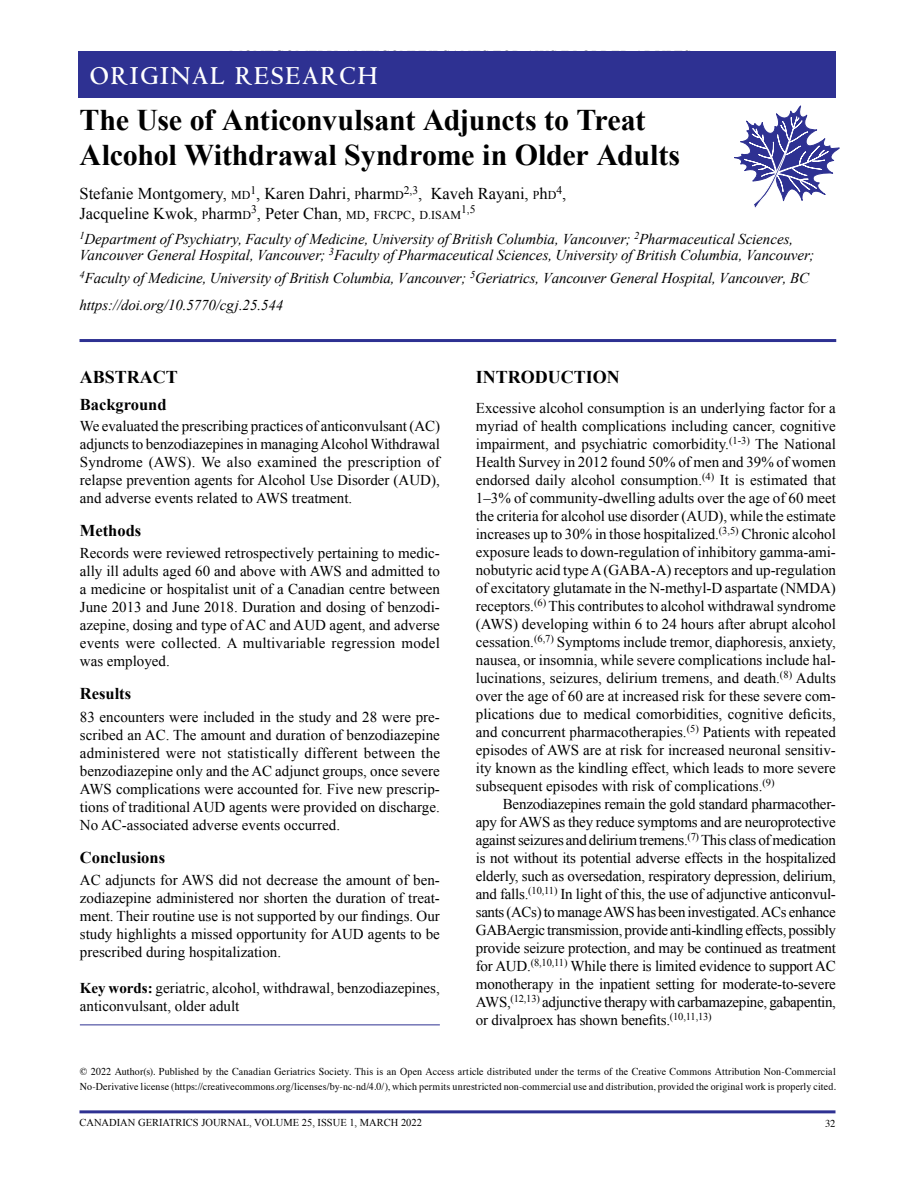
<style>
.page{position:relative;width:918px;height:1188px;background:#fff}
.page>*{position:absolute;margin:0;border:0;box-sizing:border-box;transform-origin:0 0}
.OpenPg_Destinations{font:700 30px/34.5px "Times New Roman";letter-spacing:-.01em;color:#000}
.t1{font:700 27px "Centaur";letter-spacing:.075em;color:#fff;scale:.96 1}
.HeadingLevel1{font:700 18px "Times New Roman";color:#000}
.OpenPg_Destinations-2{font:16.5px "Times New Roman";color:#000}
.HeadingLevel2{font:700 16.5px "Times New Roman";color:#000}
.BodyText_NoIndent{font:15px/18px "Times New Roman";color:#000;text-align:justify}
.BodyText_Indent{font:15px/18px "Times New Roman";letter-spacing:-.015em;color:#000;text-align:justify}
.OpenPg_Destinations-3{font:italic 15px/16px "Times New Roman";letter-spacing:-.01em;color:#000}
.KeyWord_RuleBelow{font:15px/18px "Times New Roman";color:#000}
.OpenPg_Destinations-4{font:11.55px "Times New Roman";color:#000}
.t2{font:10.5px/15px "Times";letter-spacing:.015em;color:#000;scale:.95 1}
.t3{font:10.5px "Times New Roman";color:#000}
.t4{font:10.5px "Times";letter-spacing:.015em;color:#000}
.s1{font-size:12px}
.s2{font-size:16.5px}
.s3{font-weight:700}
</style>
<div class="page">
<hr style="left:80px;top:1110px;width:756px;height:3px;background:#2e3192">
<div style="left:78px;top:51px;width:758px;height:46px;background:#2e3192"></div>
<hr style="left:80px;top:1025px;width:360px;height:1px;background:#2e3192">
<hr style="left:80px;top:339px;width:756px;height:3px;background:#2e3192">
<svg style="left:734px;top:105px;width:106px;height:103px"></svg>
<p class="t1" style="left:90px;top:61px;width:301px">ORIGINAL RESEARCH</p>
<p class="OpenPg_Destinations" style="left:80px;top:102px;width:602px">The Use of Anticonvulsant Adjuncts to Treat<br>Alcohol Withdrawal Syndrome in Older Adults</p>
<p class="OpenPg_Destinations-2" style="left:80px;top:183px;width:478px">Stefanie Montgomery, <span class="s1">MD</span><sup>1</sup>, Karen Dahri, <span class="s1">P</span>harm<span class="s1">D</span><sup>2,3</sup>, Kaveh Rayani, <span class="s1">P</span>h<span class="s1">D</span></p>
<p class="OpenPg_Destinations-4" style="left:556px;top:182px;width:11px">4<span class="s2">,</span></p>
<p class="OpenPg_Destinations-2" style="left:79px;top:202px;width:383px">Jacqueline Kwok, <span class="s1">P</span>harm<span class="s1">D</span><sup>3</sup>, Peter Chan, <span class="s1">MD</span>, <span class="s1">FRCPC</span>, <span class="s1">D.ISAM</span></p>
<p class="OpenPg_Destinations-4" style="left:461px;top:202px;width:16px">1,5</p>
<p class="OpenPg_Destinations-3" style="left:80px;top:230px;width:736px"><sup>1</sup>Department of Psychiatry, Faculty of Medicine, University of British Columbia, Vancouver; <sup>2</sup>Pharmaceutical Sciences,<br>Vancouver General Hospital, Vancouver; <sup>3</sup>Faculty of Pharmaceutical Sciences, University of British Columbia, Vancouver;</p>
<p class="OpenPg_Destinations-3" style="left:80px;top:263px;width:731px;line-height:27.8px"><sup>4</sup>Faculty of Medicine, University of British Columbia, Vancouver; <sup>5</sup>Geriatrics, Vancouver General Hospital, Vancouver, BC https://doi.org/10.5770/cgj.25.544</p>
<p class="HeadingLevel1" style="left:80px;top:364px;width:100px">ABSTRACT</p>
<p class="HeadingLevel2" style="left:80px;top:393px;width:88px">Background</p>
<p class="BodyText_NoIndent" style="left:80px;top:416px;width:362px">We evaluated the prescribing practices of anticonvulsant (AC) adjuncts to benzodiazepines in managing Alcohol Withdrawal Syndrome (AWS). We also examined the prescription of relapse prevention agents for Alcohol Use Disorder (AUD), and adverse events related to AWS treatment.</p>
<p class="HeadingLevel2" style="left:80px;top:519px;width:63px">Methods</p>
<p class="BodyText_NoIndent" style="left:80px;top:544px;width:362px">Records were reviewed retrospectively pertaining to medic&shy;ally ill adults aged 60 and above with AWS and admitted to a medicine or hospitalist unit of a Canadian centre between June 2013 and June 2018. Duration and dosing of benzodi&shy;azepine, dosing and type of AC and AUD agent, and adverse events were collected. A multivariable regression model was employed.</p>
<p class="HeadingLevel2" style="left:80px;top:682px;width:53px">Results</p>
<p class="BodyText_NoIndent" style="left:80px;top:707px;width:362px">83 encounters were included in the study and 28 were pre&shy;scribed an AC. The amount and duration of benzodiazepine administered were not statistically different between the benzodiazepine only and the AC adjunct groups, once severe AWS complications were accounted for. Five new prescrip&shy;tions of traditional AUD agents were provided on discharge.<br>No AC-associated adverse events occurred.</p>
<p class="HeadingLevel2" style="left:80px;top:846px;width:87px">Conclusions</p>
<p class="BodyText_NoIndent" style="left:80px;top:871px;width:362px">AC adjuncts for AWS did not decrease the amount of ben&shy;zodiazepine administered nor shorten the duration of treat&shy;ment. Their routine use is not supported by our findings. Our study highlights a missed opportunity for AUD agents to be prescribed during hospitalization.</p>
<p class="KeyWord_RuleBelow" style="left:80px;top:979px;width:362px"><span class="s3">Key words:</span> geriatric, alcohol, withdrawal, benzodiazepines, anticonvulsant, older adult</p>
<p class="HeadingLevel1" style="left:476px;top:364px;width:145px">INTRODUCTION</p>
<p class="BodyText_NoIndent" style="left:476px;top:398px;width:362px">Excessive alcohol consumption is an underlying factor for a myriad of health complications including cancer, cognitive impairment, and psychiatric comorbidity.<sup>(1-3)</sup> The National Health Survey in 2012 found 50% of men and 39% of women endorsed daily alcohol consumption.<sup>(4)</sup> It is estimated that 1–3% of community-dwelling adults over the age of 60 meet the criteria for alcohol use disorder (AUD), while the estimate increases up to 30% in those hospitalized.<sup>(3,5)</sup> Chronic alcohol exposure leads to down-regulation of inhibitory gamma-ami&shy;nobutyric acid type A (GABA-A) receptors and up-regulation of excitatory glutamate in the N-methyl-D aspartate (NMDA) receptors.<sup>(6)</sup> This contributes to alcohol withdrawal syndrome (AWS) developing within 6 to 24 hours after abrupt alcohol cessation.<sup>(6,7)</sup> Symptoms include tremor, diaphoresis, anxiety, nausea, or insomnia, while severe complications include hal&shy;lucinations, seizures, delirium tremens, and death.<sup>(8)</sup> Adults over the age of 60 are at increased risk for these severe com&shy;plications due to medical comorbidities, cognitive deficits, and concurrent pharmacotherapies.<sup>(5)</sup> Patients with repeated episodes of AWS are at risk for increased neuronal sensitiv&shy;ity known as the kindling effect, which leads to more severe subsequent episodes with risk of complications.<sup>(9)</sup></p>
<p class="BodyText_Indent" style="left:476px;top:794px;width:362px;text-indent:27px">Benzodiazepines remain the gold standard pharmacother&shy;apy for AWS as they reduce symptoms and are neuroprotective against seizures and delirium tremens.<sup>(7)</sup> This class of medication is not without its potential adverse effects in the hospitalized elderly, such as oversedation, respiratory depression, delirium, and falls.<sup>(10,11)</sup> In light of this, the use of adjunctive anticonvul&shy;sants (ACs) to manage AWS has been investigated. ACs enhance GABAergic transmission, provide anti-kindling effects, possibly provide seizure protection, and may be continued as treatment for AUD.<sup>(8,10,11)</sup> While there is limited evidence to support AC monotherapy in the inpatient setting for moderate-to-severe AWS,<sup>(12,13)</sup> adjunctive therapy with carbamazepine, gabapentin, or divalproex has shown benefits.<sup>(10,11,13)</sup></p>
<p class="t2" style="left:80px;top:1063px;width:797px">© 2022 Author(s). Published by the Canadian Geriatrics Society. This is an Open Access article distributed under the terms of the Creative Commons Attribution Non-Commercial<br>No-Derivative license (https://creativecommons.org/licenses/by-nc-nd/4.0/), which permits unrestricted non-commercial use and distribution, provided the original work is properly cited.</p>
<p class="t3" style="left:80px;top:1116px;width:344px">CANADIAN GERIATRICS JOURNAL, VOLUME 25, ISSUE 1, MARCH 2022</p>
<p class="t4" style="left:825px;top:1114px;width:12px">32</p>
</div>
